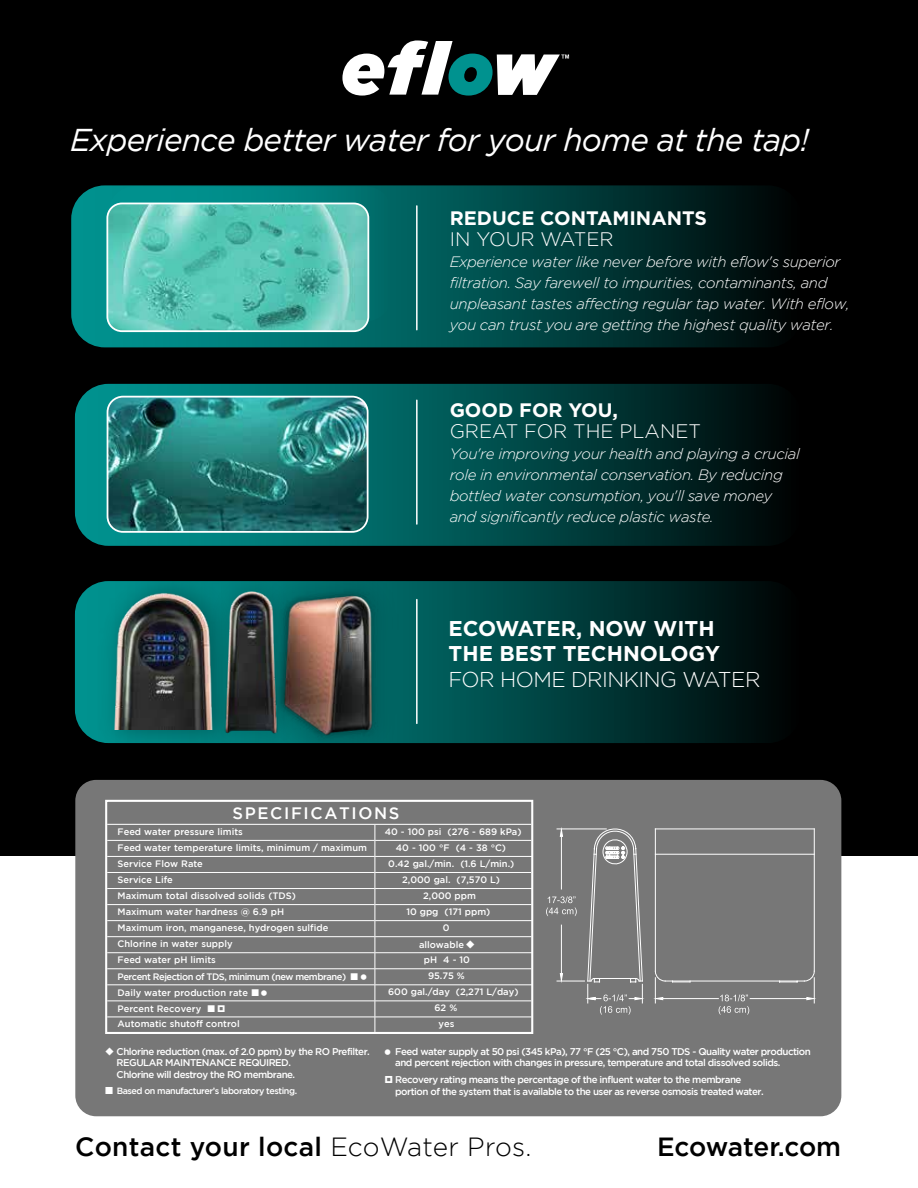
<style>
.page{position:relative;width:918px;height:1188px;background:#fff}
.page>*{position:absolute;margin:0;border:0;box-sizing:border-box;transform-origin:0 0}
.t1{font:italic 31.5px "Gotham";letter-spacing:-.025em;color:#fff}
.t2{font:500 26.25px "Gotham";letter-spacing:.005em;color:#000}
.t3{font:500 26.25px "Gotham";letter-spacing:-.015em;color:#000}
.t4{font:700 21.3px/25.7px "Gotham";color:#fff}
.t5{font:300 21.3px "Gotham";letter-spacing:-.025em;color:#fff}
.t6{font:700 19.5px "Gotham";color:#fff}
.t7{font:300 19.5px "Gotham";color:#fff}
.t8{font:500 16.65px "Gotham";letter-spacing:.1em;color:#fff}
.t9{font:italic 300 15px/21px "Gotham";letter-spacing:-.025em;color:#fff}
.t10{font:500 9.75px/11.7px "Gotham";letter-spacing:-.05em;color:#fff}
.t11{font:500 9.3px "Gotham";color:#fff}
.t12{font:500 9.3px "Gotham";letter-spacing:-.05em;color:#fff}
.t13{font:500 9px "Gotham";letter-spacing:-.05em;color:#fff}
.s1{font-weight:300}
</style>
<div class="page">
<div style="left:0;top:0;width:918px;height:856px;background:#000"></div>
<svg style="left:71px;top:185px;width:694px;height:162px;background:#004442"></svg>
<svg style="left:75px;top:384px;width:690px;height:162px;background:#004846"></svg>
<svg style="left:75px;top:581px;width:690px;height:162px;background:#003a39"></svg>
<div style="left:75px;top:780px;width:766px;height:336px;background:#777;border-radius:21px"></div>
<hr style="left:416px;top:206px;width:2px;height:124px;background:#fff">
<hr style="left:416px;top:400px;width:2px;height:124px;background:#fff">
<hr style="left:416px;top:600px;width:2px;height:123px;background:#fff">
<svg style="left:108px;top:186px;width:284px;height:135px;background:#047d7a"></svg>
<img style="left:250px;top:581px;width:160px;height:3px">
<img style="left:250px;top:584px;width:164px;height:159px">
<img style="left:107px;top:203px;width:261px;height:128px">
<div style="left:106px;top:203px;width:263px;height:129px;border:2px solid #fff;border-radius:15px"></div>
<img style="left:108px;top:397px;width:260px;height:135px">
<div style="left:107px;top:396px;width:262px;height:137px;border:2px solid #fff;border-radius:15px"></div>
<img style="left:88px;top:581px;width:162px;height:162px">
<img style="left:114px;top:593px;width:99px;height:137px">
<svg style="left:342px;top:40px;width:227px;height:56px"></svg>
<svg style="left:546px;top:827px;width:269px;height:188px"></svg>
<div style="left:105px;top:800px;width:428px;height:234px;border:2px solid #fff"></div>
<hr style="left:375px;top:825px;width:1px;height:207px;background:#fff">
<hr style="left:107px;top:824px;width:424px;height:1px;background:#fff">
<hr style="left:107px;top:840px;width:268px;height:1px;background:#fff">
<hr style="left:375px;top:840px;width:156px;height:1px;background:#fff">
<hr style="left:107px;top:856px;width:268px;height:1px;background:#fff">
<hr style="left:375px;top:856px;width:157px;height:1px;background:#fff">
<hr style="left:107px;top:872px;width:268px;height:1px;background:#fff">
<hr style="left:375px;top:872px;width:156px;height:1px;background:#fff">
<hr style="left:107px;top:888px;width:268px;height:1px;background:#fff">
<hr style="left:375px;top:888px;width:157px;height:1px;background:#fff">
<hr style="left:107px;top:904px;width:268px;height:1px;background:#fff">
<hr style="left:375px;top:904px;width:157px;height:1px;background:#fff">
<hr style="left:107px;top:920px;width:268px;height:1px;background:#fff">
<hr style="left:375px;top:920px;width:157px;height:1px;background:#fff">
<hr style="left:107px;top:936px;width:268px;height:1px;background:#fff">
<hr style="left:375px;top:936px;width:156px;height:1px;background:#fff">
<hr style="left:107px;top:952px;width:268px;height:1px;background:#fff">
<hr style="left:375px;top:952px;width:157px;height:1px;background:#fff">
<hr style="left:107px;top:969px;width:268px;height:1px;background:#fff">
<hr style="left:375px;top:969px;width:156px;height:1px;background:#fff">
<hr style="left:107px;top:985px;width:268px;height:1px;background:#fff">
<hr style="left:375px;top:985px;width:157px;height:1px;background:#fff">
<hr style="left:107px;top:1001px;width:268px;height:1px;background:#fff">
<hr style="left:375px;top:1001px;width:156px;height:1px;background:#fff">
<hr style="left:107px;top:1017px;width:268px;height:1px;background:#fff">
<hr style="left:375px;top:1017px;width:157px;height:1px;background:#fff">
<h1 class="t1" style="left:70px;top:122px;width:740px">Experience better water for your home at the tap!</h1>
<h3 class="t6" style="left:450px;top:205px;width:259px">REDUCE CONTAMINANTS</h3>
<h3 class="t7" style="left:450px;top:229px;width:165px">IN YOUR WATER</h3>
<h3 class="t9" style="left:450px;top:251px;width:401px">Experience water like never before with eflow's superior filtration. Say farewell to impurities, contaminants, and unpleasant tastes affecting regular tap water. With eflow, you can trust you are getting the highest quality water.</h3>
<h3 class="t6" style="left:450px;top:397px;width:170px">GOOD FOR YOU,</h3>
<h3 class="t7" style="left:450px;top:421px;width:253px">GREAT FOR THE PLANET</h3>
<h3 class="t9" style="left:450px;top:443px;width:352px">You're improving your health and playing a crucial role in environmental conservation. By reducing bottled water consumption, you'll save money and significantly reduce plastic waste.</h3>
<h3 class="t4" style="left:449px;top:615px;width:273px">ECOWATER, NOW WITH<br>THE BEST TECHNOLOGY</h3>
<h3 class="t5" style="left:449px;top:668px;width:313px">FOR HOME DRINKING WATER</h3>
<h3 class="t8" style="left:232px;top:803px;width:169px">SPECIFICATIONS</h3>
<p class="t11" style="left:118px;top:827px;width:127px">Feed water pressure limits</p>
<p class="t11" style="left:385px;top:827px;width:138px">40 - 100 psi (276 - 689 kPa)</p>
<p class="t11" style="left:118px;top:842px;width:251px">Feed water temperature limits, minimum / maximum</p>
<p class="t11" style="left:396px;top:842px;width:112px">40 - 100 °F (4 - 38 °C)</p>
<p class="t11" style="left:118px;top:858px;width:87px">Service Flow Rate</p>
<p class="t11" style="left:388px;top:858px;width:128px">0.42 gal./min. (1.6 L/min.)</p>
<p class="t11" style="left:118px;top:874px;width:57px">Service Life</p>
<p class="t11" style="left:402px;top:875px;width:99px">2,000 gal. (7,570 L)</p>
<p class="t11" style="left:118px;top:891px;width:180px">Maximum total dissolved solids (TDS)</p>
<p class="t11" style="left:423px;top:891px;width:54px">2,000 ppm</p>
<p class="t11" style="left:118px;top:907px;width:168px">Maximum water hardness @ 6.9 pH</p>
<p class="t11" style="left:406px;top:907px;width:85px">10 gpg (171 ppm)</p>
<p class="t11" style="left:118px;top:923px;width:212px">Maximum iron, manganese, hydrogen sulfide</p>
<p class="t11" style="left:443px;top:923px;width:8px">0</p>
<p class="t11" style="left:118px;top:939px;width:116px">Chlorine in water supply</p>
<p class="t11" style="left:419px;top:939px;width:58px">allowable ◆</p>
<p class="t11" style="left:118px;top:955px;width:100px">Feed water pH limits</p>
<p class="t11" style="left:424px;top:955px;width:48px">pH 4 - 10</p>
<p class="t12" style="left:118px;top:971px;width:230px">Percent Rejection of TDS, minimum (new membrane)</p>
<p class="t11" style="left:428px;top:971px;width:38px">95.75 %</p>
<p class="t11" style="left:118px;top:987px;width:132px">Daily water production rate</p>
<p class="t11" style="left:388px;top:987px;width:132px">600 gal./day (2,271 L/day)</p>
<p class="t11" style="left:118px;top:1003px;width:85px">Percent Recovery</p>
<p class="t11" style="left:434px;top:1003px;width:24px">62 %</p>
<p class="t11" style="left:118px;top:1019px;width:124px">Automatic shutoff control</p>
<p class="t11" style="left:439px;top:1018px;width:17px">yes</p>
<p class="t10" style="left:117px;top:1045px;width:255px;text-indent:-12px">◆ Chlorine reduction (max. of 2.0 ppm) by the RO Prefilter.<br>REGULAR MAINTENANCE REQUIRED.<br>Chlorine will destroy the RO membrane.</p>
<p class="t13" style="left:117px;top:1085px;width:182px">Based on manufacturer’s laboratory testing.</p>
<p class="t10" style="left:395px;top:1045px;width:417px">Feed water supply at 50 psi (345 kPa), 77 °F (25 °C), and 750 TDS - Quality water production and percent rejection with changes in pressure, temperature and total dissolved solids.</p>
<p class="t10" style="left:395px;top:1073px;width:370px">Recovery rating means the percentage of the influent water to the membrane portion of the system that is available to the user as reverse osmosis treated water.</p>
<h2 class="t2" style="left:75px;top:1132px;width:458px">Contact your local <span class="s1">EcoWater Pros.</span></h2>
<h2 class="t3" style="left:657px;top:1132px;width:185px">Ecowater.com</h2>
</div>
